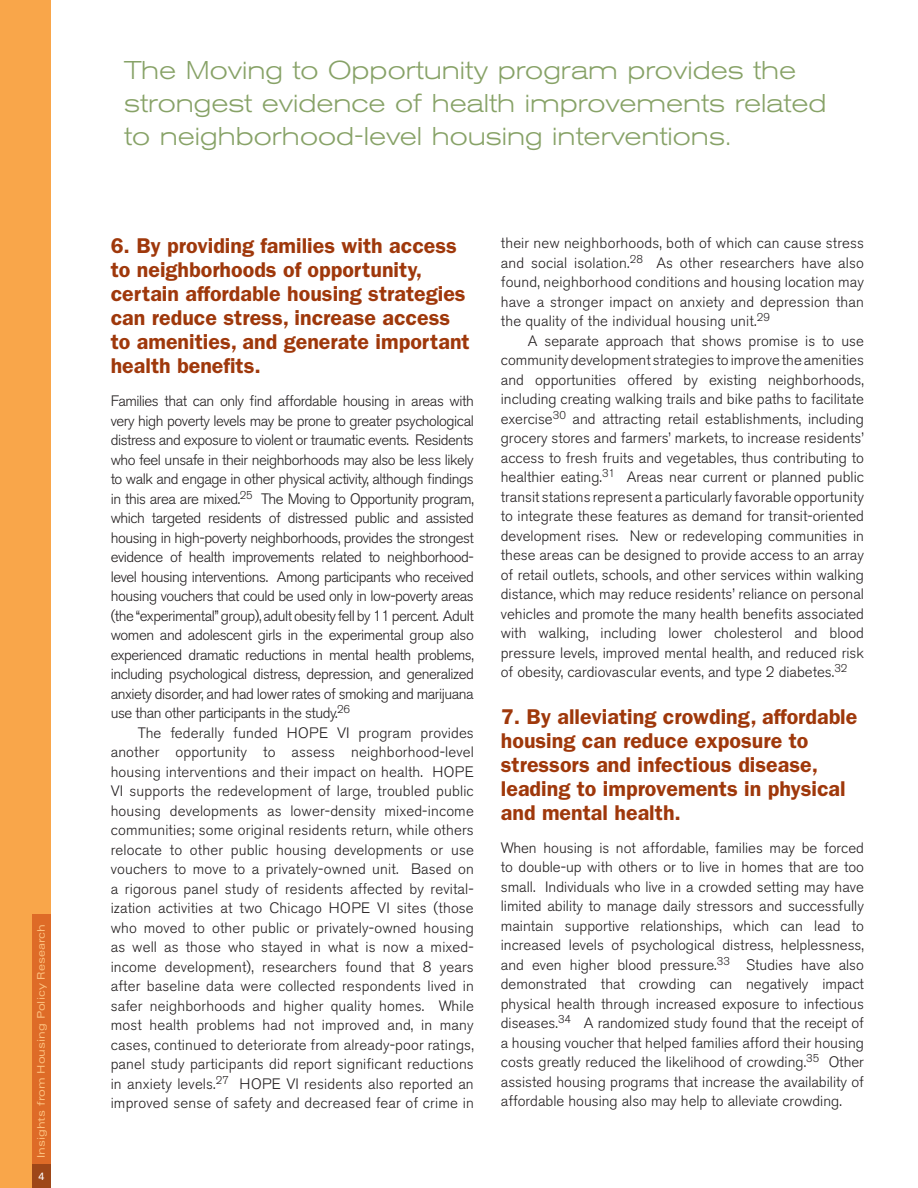
<style>
.page{position:relative;width:918px;height:1188px;background:#fff}
.page>*{position:absolute;margin:0;border:0;box-sizing:border-box;transform-origin:0 0}
.Pullquote{font:300 expanded 25.5px/33px "Akzidenz Grotesk BE";color:#87a267}
.Subhead{font:600 21.45px/24px "Franklin Gothic";color:#9f380b}
.textindent{font:300 15px/19.5px "Akzidenz Grotesk BE";letter-spacing:.01em;color:#231f20;text-align:justify}
.Text{font:300 15px/19.5px "Akzidenz Grotesk BE";letter-spacing:-.015em;color:#231f20;text-align:justify}
.t1{font:expanded 10.5px "Univers";color:#fcc07e}
.t2{font:10.5px "Univers";color:#fff}
</style>
<div class="page">
<div style="left:0;top:0;width:51px;height:1188px;background:#f9a64a"></div>
<div style="left:32px;top:914px;width:19px;height:274px;background:#de6b27"></div>
<div style="left:32px;top:1164px;width:19px;height:24px;background:#9e4718"></div>
<p class="t1" style="left:35px;top:1158px;width:236px;rotate:-90deg">Insights from Housing Policy Research</p>
<p class="t2" style="left:39px;top:1170px;width:7px">4</p>
<p class="Pullquote" style="left:124px;top:54px;width:704px">The Moving to Opportunity program provides the strongest evidence of health improvements related to neighborhood-level housing interventions.</p>
<p class="Subhead" style="left:111px;top:234px;width:361px">6. By providing families with access to neighborhoods of opportunity, certain affordable housing strategies can reduce stress, increase access to amenities, and generate important health benefits.</p>
<p class="Text" style="left:111px;top:392px;width:365px">Families that can only find affordable housing in areas with very high poverty levels may be prone to greater psychological distress and exposure to violent or traumatic events. Residents who feel unsafe in their neighborhoods may also be less likely to walk and engage in other physical activity, although findings in this area are mixed.<sup>25</sup> The Moving to Opportunity program, which targeted residents of distressed public and assisted housing in high-poverty neighborhoods, provides the strongest evidence of health improvements related to neighborhood&shy;level housing interventions. Among participants who received housing vouchers that could be used only in low-poverty areas (the “experimental” group), adult obesity fell by 11 percent. Adult women and adolescent girls in the experimental group also experienced dramatic reductions in mental health problems, including psychological distress, depression, and generalized anxiety disorder, and had lower rates of smoking and marijuana use than other participants in the study.<sup>26</sup></p>
<p class="textindent" style="left:111px;top:723px;width:365px;text-indent:27px">The federally funded HOPE VI program provides another opportunity to assess neighborhood-level housing interventions and their impact on health. HOPE VI supports the redevelopment of large, troubled public housing developments as lower-density mixed-income communities; some original residents return, while others relocate to other public housing developments or use vouchers to move to a privately-owned unit. Based on a rigorous panel study of residents affected by revital&shy;ization activities at two Chicago HOPE VI sites (those who moved to other public or privately-owned housing as well as those who stayed in what is now a mixed&shy;income development), researchers found that 8 years after baseline data were collected respondents lived in safer neighborhoods and higher quality homes. While most health problems had not improved and, in many cases, continued to deteriorate from already-poor ratings, panel study participants did report significant reductions in anxiety levels.<sup>27</sup> HOPE VI residents also reported an improved sense of safety and decreased fear of crime in</p>
<p class="textindent" style="left:501px;top:234px;width:365px">their new neighborhoods, both of which can cause stress and social isolation.<sup>28</sup> As other researchers have also found, neighborhood conditions and housing location may have a stronger impact on anxiety and depression than the quality of the individual housing unit.<sup>29</sup></p>
<p class="textindent" style="left:501px;top:331px;width:365px;text-indent:27px">A separate approach that shows promise is to use community development strategies to improve the amenities and opportunities offered by existing neighborhoods, including creating walking trails and bike paths to facilitate exercise<sup>30</sup> and attracting retail establishments, including grocery stores and farmers’ markets, to increase residents’ access to fresh fruits and vegetables, thus contributing to healthier eating.<sup>31</sup> Areas near current or planned public transit stations represent a particularly favorable opportunity to integrate these features as demand for transit-oriented development rises. New or redeveloping communities in these areas can be designed to provide access to an array of retail outlets, schools, and other services within walking distance, which may reduce residents’ reliance on personal vehicles and promote the many health benefits associated with walking, including lower cholesterol and blood pressure levels, improved mental health, and reduced risk of obesity, cardiovascular events, and type 2 diabetes.<sup>32</sup></p>
<p class="Subhead" style="left:501px;top:704px;width:358px">7. By alleviating crowding, affordable housing can reduce exposure to stressors and infectious disease, leading to improvements in physical and mental health.</p>
<p class="Text" style="left:501px;top:838px;width:365px">When housing is not affordable, families may be forced to double-up with others or to live in homes that are too small. Individuals who live in a crowded setting may have limited ability to manage daily stressors and successfully maintain supportive relationships, which can lead to increased levels of psychological distress, helplessness, and even higher blood pressure.<sup>33</sup> Studies have also demonstrated that crowding can negatively impact physical health through increased exposure to infectious diseases.<sup>34</sup> A randomized study found that the receipt of a housing voucher that helped families afford their housing costs greatly reduced the likelihood of crowding.<sup>35</sup> Other assisted housing programs that increase the availability of affordable housing also may help to alleviate crowding.</p>
</div>
